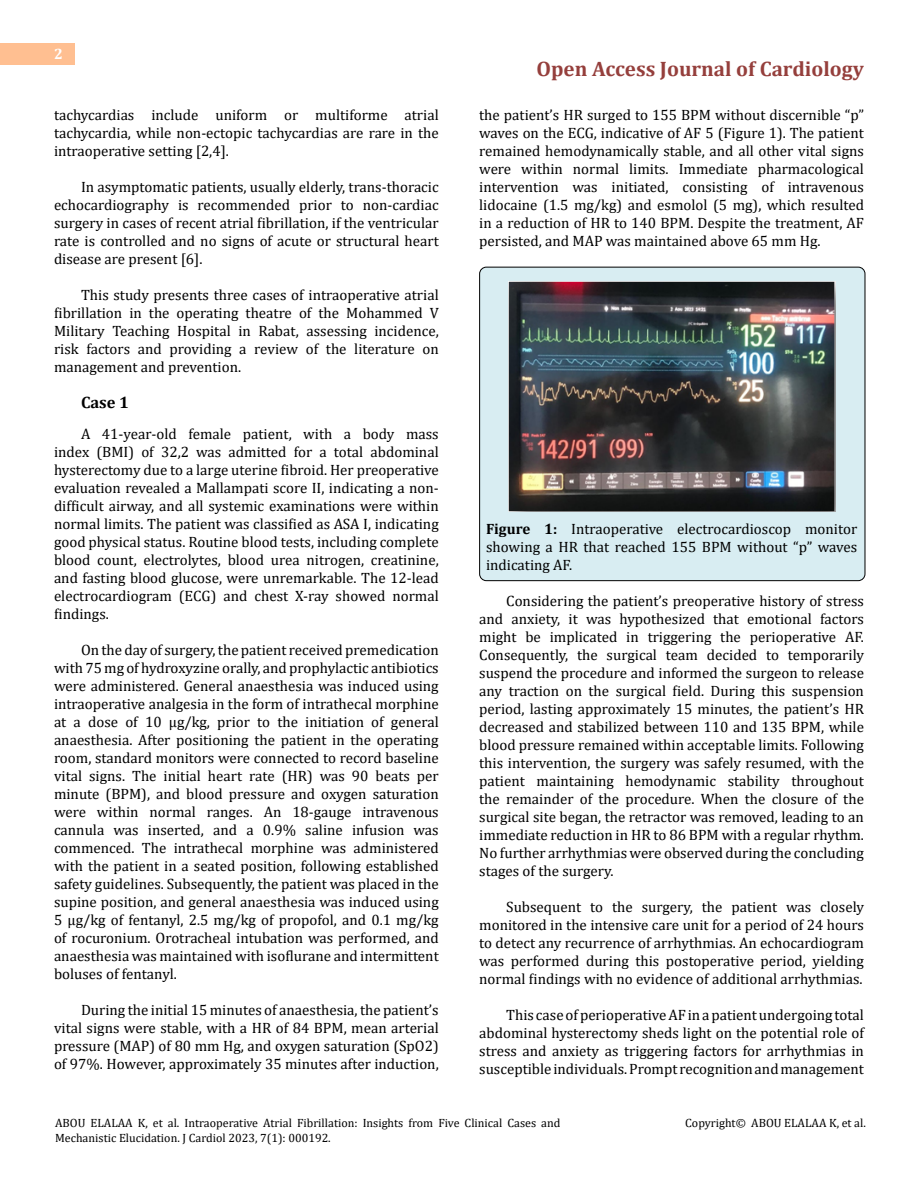
<style>
.page{position:relative;width:918px;height:1188px;background:#fff}
.page>*{position:absolute;margin:0;border:0;box-sizing:border-box;transform-origin:0 0}
.t1{font:700 21px "Cambria";color:#953f3c}
.t2{font:700 16.5px "Cambria";color:#000}
.t3{font:15px/18px "Cambria";color:#000;text-align:justify}
.t4{font:700 15px "Cambria";color:#fff}
.t5{font:12px/14.4px "Cambria";color:#000}
.s1{font-weight:700}
</style>
<div class="page">
<div style="left:0;top:43px;width:75px;height:21px;background:#ffbf91"></div>
<div style="left:480px;top:267px;width:385px;height:314px;background:#d8edf2;border-radius:7px"></div>
<div style="left:479px;top:267px;width:386px;height:314px;border:1px solid #000;border-radius:7px"></div>
<img style="left:508px;top:282px;width:327px;height:230px">
<p class="t4" style="left:54px;top:44px;width:10px">2</p>
<p class="t3" style="left:54px;top:105px;width:386px">tachycardias include uniform or multiforme atrial tachycardia, while non-ectopic tachycardias are rare in the intraoperative setting [2,4].</p>
<p class="t3" style="left:54px;top:177px;width:386px;text-indent:27px">In asymptomatic patients, usually elderly, trans-thoracic echocardiography is recommended prior to non-cardiac surgery in cases of recent atrial fibrillation, if the ventricular rate is controlled and no signs of acute or structural heart disease are present [6].</p>
<p class="t3" style="left:54px;top:285px;width:386px;text-indent:27px">This study presents three cases of intraoperative atrial fibrillation in the operating theatre of the Mohammed V Military Teaching Hospital in Rabat, assessing incidence, risk factors and providing a review of the literature on management and prevention.</p>
<p class="t2" style="left:81px;top:390px;width:50px">Case 1</p>
<p class="t3" style="left:54px;top:425px;width:386px;text-indent:27px">A 41-year-old female patient, with a body mass index (BMI) of 32,2 was admitted for a total abdominal hysterectomy due to a large uterine fibroid. Her preoperative evaluation revealed a Mallampati score II, indicating a non&shy;difficult airway, and all systemic examinations were within normal limits. The patient was classified as ASA I, indicating good physical status. Routine blood tests, including complete blood count, electrolytes, blood urea nitrogen, creatinine, and fasting blood glucose, were unremarkable. The 12-lead electrocardiogram (ECG) and chest X-ray showed normal findings.</p>
<p class="t3" style="left:54px;top:641px;width:386px;text-indent:27px">On the day of surgery, the patient received premedication with 75 mg of hydroxyzine orally, and prophylactic antibiotics were administered. General anaesthesia was induced using intraoperative analgesia in the form of intrathecal morphine at a dose of 10 μg/kg, prior to the initiation of general anaesthesia. After positioning the patient in the operating room, standard monitors were connected to record baseline vital signs. The initial heart rate (HR) was 90 beats per minute (BPM), and blood pressure and oxygen saturation were within normal ranges. An 18-gauge intravenous cannula was inserted, and a 0.9% saline infusion was commenced. The intrathecal morphine was administered with the patient in a seated position, following established safety guidelines. Subsequently, the patient was placed in the supine position, and general anaesthesia was induced using 5 μg/kg of fentanyl, 2.5 mg/kg of propofol, and 0.1 mg/kg of rocuronium. Orotracheal intubation was performed, and anaesthesia was maintained with isoflurane and intermittent boluses of fentanyl.</p>
<p class="t3" style="left:54px;top:1001px;width:386px;text-indent:27px">During the initial 15 minutes of anaesthesia, the patient’s vital signs were stable, with a HR of 84 BPM, mean arterial pressure (MAP) of 80 mm Hg, and oxygen saturation (SpO2) of 97%. However, approximately 35 minutes after induction,</p>
<h1 class="t1" style="left:536px;top:54px;width:329px">Open Access Journal of Cardiology</h1>
<p class="t3" style="left:479px;top:105px;width:386px">the patient’s HR surged to 155 BPM without discernible “p” waves on the ECG, indicative of AF 5 (Figure 1). The patient remained hemodynamically stable, and all other vital signs were within normal limits. Immediate pharmacological intervention was initiated, consisting of intravenous lidocaine (1.5 mg/kg) and esmolol (5 mg), which resulted in a reduction of HR to 140 BPM. Despite the treatment, AF persisted, and MAP was maintained above 65 mm Hg.</p>
<p class="t3" style="left:486px;top:519px;width:373px"><span class="s1">Figure 1:</span> Intraoperative electrocardioscop monitor showing a HR that reached 155 BPM without “p” waves indicating AF.</p>
<p class="t3" style="left:479px;top:591px;width:386px;text-indent:27px">Considering the patient’s preoperative history of stress and anxiety, it was hypothesized that emotional factors might be implicated in triggering the perioperative AF.<br>Consequently, the surgical team decided to temporarily suspend the procedure and informed the surgeon to release any traction on the surgical field. During this suspension period, lasting approximately 15 minutes, the patient’s HR decreased and stabilized between 110 and 135 BPM, while blood pressure remained within acceptable limits. Following this intervention, the surgery was safely resumed, with the patient maintaining hemodynamic stability throughout the remainder of the procedure. When the closure of the surgical site began, the retractor was removed, leading to an immediate reduction in HR to 86 BPM with a regular rhythm.<br>No further arrhythmias were observed during the concluding stages of the surgery.</p>
<p class="t3" style="left:479px;top:897px;width:386px;text-indent:27px">Subsequent to the surgery, the patient was closely monitored in the intensive care unit for a period of 24 hours to detect any recurrence of arrhythmias. An echocardiogram was performed during this postoperative period, yielding normal findings with no evidence of additional arrhythmias.</p>
<p class="t3" style="left:479px;top:1005px;width:386px;text-indent:27px">This case of perioperative AF in a patient undergoing total abdominal hysterectomy sheds light on the potential role of stress and anxiety as triggering factors for arrhythmias in susceptible individuals. Prompt recognition and management</p>
<p class="t5" style="left:55px;top:1116px;width:507px">ABOU ELALAA K, et al. Intraoperative Atrial Fibrillation: Insights from Five Clinical Cases and<br>Mechanistic Elucidation. J Cardiol 2023, 7(1): 000192.</p>
<p class="t5" style="left:685px;top:1116px;width:182px">Copyright© ABOU ELALAA K, et al.</p>
</div>
